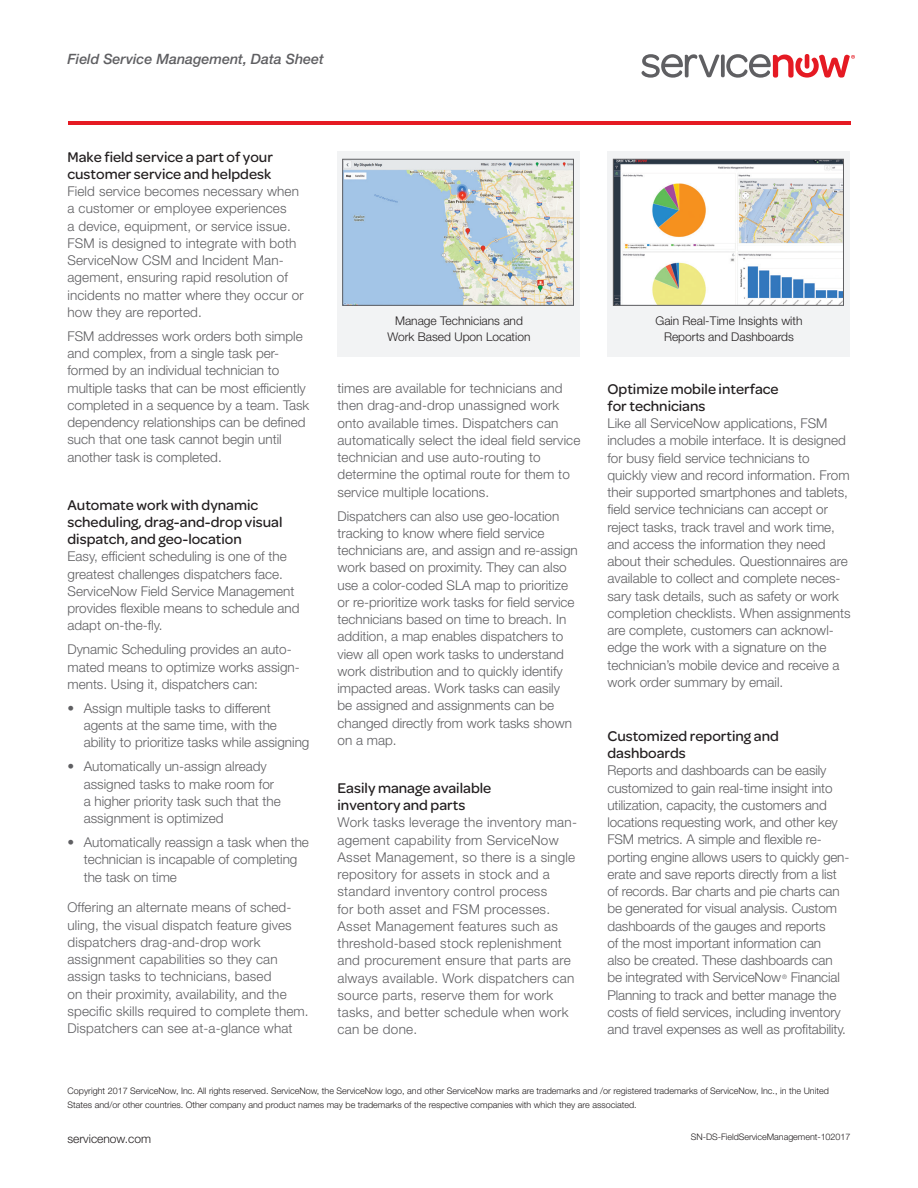
<style>
.page{position:relative;width:918px;height:1188px;background:#fff}
.page>*{position:absolute;margin:0;border:0;box-sizing:border-box;transform-origin:0 0}
.t1{font:500 15px/17.2px "Omnes";color:#231f20}
.t2{font:italic 500 14.25px "Helvetica Neue LT Std";color:#5f5f62}
.t3{font:300 13.5px/17.2px "Helvetica Neue LT Std";color:#5f5f62}
.t4{font:300 13.5px/17.2px "Helvetica Neue LT Std";letter-spacing:.02em;color:#5f5f62}
.t5{font:300 12px/16.5px "Helvetica Neue LT Std";color:#231f20;text-align:center}
.t6{font:300 9px/13.8px "Helvetica Neue LT Std";color:#231f20}
</style>
<div class="page">
<svg style="left:642px;top:54px;width:77px;height:24px"></svg>
<svg style="left:721px;top:55px;width:4px;height:22px"></svg>
<svg style="left:726px;top:54px;width:129px;height:24px"></svg>
<hr style="left:68px;top:122px;width:782px;height:3px;background:#e51a23">
<div style="left:338px;top:151px;width:242px;height:205px;background:#f2f3f4"></div>
<div style="left:608px;top:151px;width:242px;height:205px;background:#f2f3f4"></div>
<img style="left:615px;top:161px;width:227px;height:143px">
<div style="left:613px;top:159px;width:231px;height:147px;border:1px solid #5f5f62"></div>
<img style="left:344px;top:161px;width:228px;height:143px">
<div style="left:342px;top:159px;width:232px;height:147px;border:1px solid #5f5f62"></div>
<p class="t2" style="left:68px;top:51px;width:258px">Field Service Management, Data Sheet</p>
<p class="t1" style="left:68px;top:148px;width:207px">Make field service a part of your customer service and helpdesk</p>
<p class="t3" style="left:68px;top:182px;width:238px">Field service becomes necessary when a customer or employee experiences<br>a device, equipment, or service issue.<br>FSM is designed to integrate with both ServiceNow CSM and Incident Man&shy;agement, ensuring rapid resolution of incidents no matter where they occur or how they are reported.</p>
<p class="t3" style="left:68px;top:327px;width:243px">FSM addresses work orders both simple and complex, from a single task per&shy;formed by an individual technician to multiple tasks that can be most efficiently completed in a sequence by a team. Task dependency relationships can be defined such that one task cannot begin until another task is completed.</p>
<p class="t1" style="left:68px;top:496px;width:217px">Automate work with dynamic scheduling, drag-and-drop visual dispatch, and geo-location</p>
<p class="t3" style="left:68px;top:548px;width:234px">Easy, efficient scheduling is one of the greatest challenges dispatchers face.<br>ServiceNow Field Service Management provides flexible means to schedule and adapt on-the-fly.</p>
<p class="t3" style="left:68px;top:641px;width:234px">Dynamic Scheduling provides an auto&shy;mated means to optimize works assign&shy;ments. Using it, dispatchers can:</p>
<p class="t3" style="left:84px;top:699px;width:227px;text-indent:-16px">• Assign multiple tasks to different agents at the same time, with the ability to prioritize tasks while assigning</p>
<p class="t3" style="left:84px;top:758px;width:199px;text-indent:-16px">• Automatically un-assign already assigned tasks to make room for a higher priority task such that the assignment is optimized</p>
<p class="t3" style="left:84px;top:833px;width:227px;text-indent:-16px">• Automatically reassign a task when the technician is incapable of completing the task on time</p>
<p class="t3" style="left:68px;top:899px;width:243px">Offering an alternate means of sched&shy;uling, the visual dispatch feature gives dispatchers drag-and-drop work assignment capabilities so they can assign tasks to technicians, based<br>on their proximity, availability, and the specific skills required to complete them.<br>Dispatchers can see at-a-glance what</p>
<p class="t5" style="left:388px;top:312px;width:144px">Manage Technicians and<br>Work Based Upon Location</p>
<p class="t3" style="left:338px;top:379px;width:244px">times are available for technicians and then drag-and-drop unassigned work onto available times. Dispatchers can automatically select the ideal field service technician and use auto-routing to determine the optimal route for them to service multiple locations.</p>
<p class="t3" style="left:338px;top:507px;width:242px">Dispatchers can also use geo-location tracking to know where field service technicians are, and assign and re-assign work based on proximity. They can also use a color-coded SLA map to prioritize or re-prioritize work tasks for field service technicians based on time to breach. In addition, a map enables dispatchers to view all open work tasks to understand work distribution and to quickly identify impacted areas. Work tasks can easily be assigned and assignments can be changed directly from work tasks shown on a map.</p>
<p class="t1" style="left:338px;top:779px;width:155px">Easily manage available inventory and parts</p>
<p class="t4" style="left:338px;top:814px;width:241px">Work tasks leverage the inventory man&shy;agement capability from ServiceNow Asset Management, so there is a single repository for assets in stock and a standard inventory control process<br>for both asset and FSM processes.<br>Asset Management features such as threshold-based stock replenishment and procurement ensure that parts are always available. Work dispatchers can source parts, reserve them for work tasks, and better schedule when work can be done.</p>
<p class="t5" style="left:656px;top:312px;width:148px">Gain Real-Time Insights with<br>Reports and Dashboards</p>
<p class="t1" style="left:608px;top:380px;width:173px">Optimize mobile interface for technicians</p>
<p class="t3" style="left:608px;top:414px;width:245px">Like all ServiceNow applications, FSM includes a mobile interface. It is designed for busy field service technicians to quickly view and record information. From their supported smartphones and tablets, field service technicians can accept or reject tasks, track travel and work time, and access the information they need about their schedules. Questionnaires are available to collect and complete neces&shy;sary task details, such as safety or work completion checklists. When assignments are complete, customers can acknowl&shy;edge the work with a signature on the technician’s mobile device and receive a work order summary by email.</p>
<p class="t1" style="left:608px;top:727px;width:173px">Customized reporting and dashboards</p>
<p class="t3" style="left:607px;top:762px;width:243px">Reports and dashboards can be easily customized to gain real-time insight into utilization, capacity, the customers and locations requesting work, and other key FSM metrics. A simple and flexible re&shy;porting engine allows users to quickly gen&shy;erate and save reports directly from a list of records. Bar charts and pie charts can be generated for visual analysis. Custom dashboards of the gauges and reports<br>of the most important information can<br>also be created. These dashboards can be integrated with ServiceNow <sup>®</sup> Financial Planning to track and better manage the costs of field services, including inventory and travel expenses as well as profitability.</p>
<p class="t6" style="left:68px;top:1084px;width:763px">Copyright 2017 ServiceNow, Inc. All rights reserved. ServiceNow, the ServiceNow logo, and other ServiceNow marks are trademarks and /or registered trademarks of ServiceNow, Inc., in the United<br>States and/or other countries. Other company and product names may be trademarks of the respective companies with which they are associated.</p>
<p class="t6" style="left:691px;top:1130px;width:161px">SN-DS-FieldServiceManagement-102017</p>
<p class="t5" style="left:68px;top:1130px;width:85px">servicenow.com</p>
</div>
